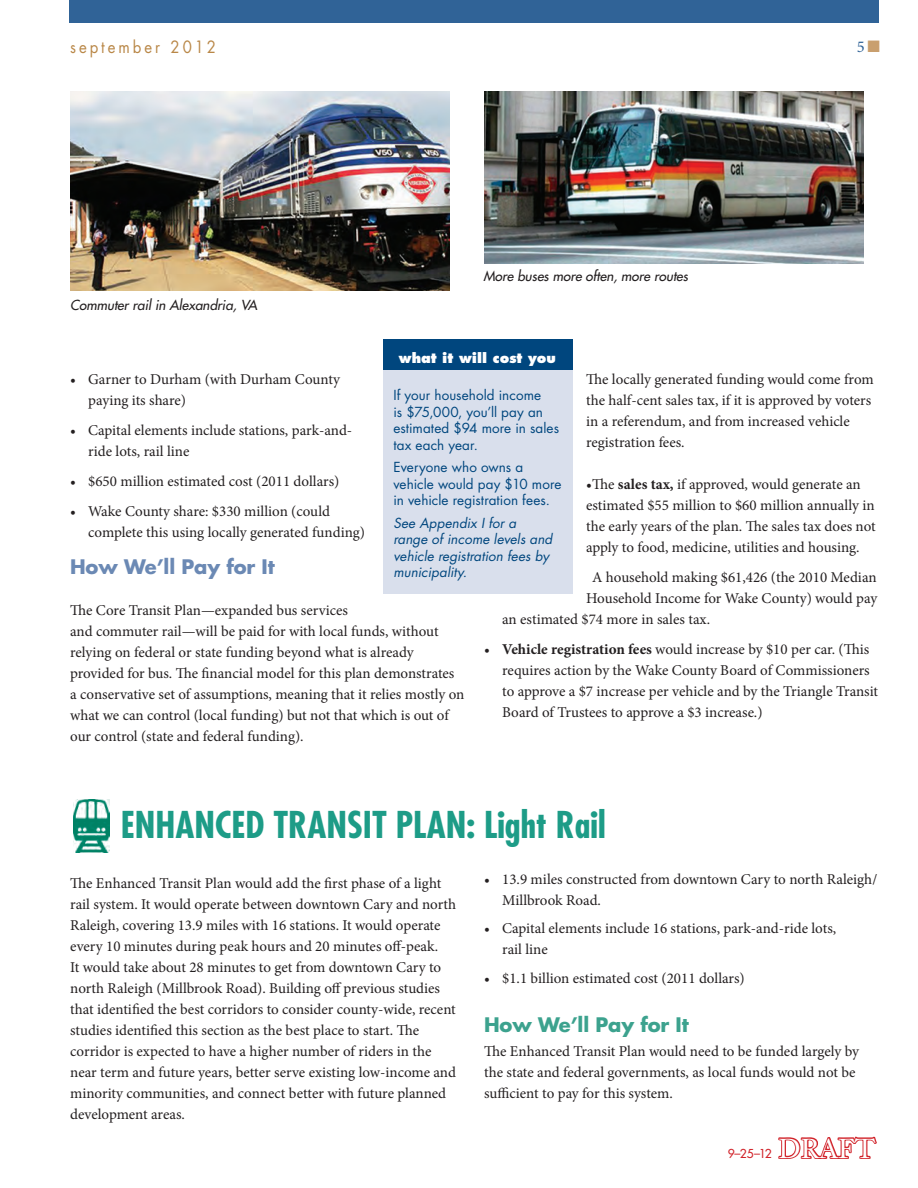
<style>
.page{position:relative;width:918px;height:1188px;background:#fff}
.page>*{position:absolute;margin:0;border:0;box-sizing:border-box;transform-origin:0 0}
.Core_Header{font:700 condensed 36px "Futura";color:#1d9c87}
.t1{font:27px "Janson Text";color:#fff}
.head2{font:700 19.5px "Futura";color:#6b89b4}
.head2_green{font:700 19.5px "Futura";color:#3ca28e}
.t2{font:16.5px "Futura";letter-spacing:.2em;color:#b98747;scale:.9 1}
.t3{font:16.5px "Minion Pro";color:#306397}
.text{font:15px/21px "Minion Pro";color:#231f20}
.bulleted_text{font:15px/21px "Minion Pro";color:#231f20}
.sidebar_tabs_text{font:13.5px/16.5px "Futura";letter-spacing:.005em;color:#00467e}
.sidebar_tabs_text-2{font:italic 13.5px/16.5px "Futura";letter-spacing:.005em;color:#00467e}
.photo_captions{font:italic 13.5px "Futura";color:#231f20}
.white_box_headers{font:800 13.5px "Futura";color:#fff}
.t4{font:12px "Futura";color:#d1232a}
.s1{color:#c99f6e}
.s2{font-weight:700}
</style>
<div class="page">
<div style="left:69px;top:0;width:809px;height:22px;background:#306397"></div>
<svg style="left:778px;top:1136px;width:99px;height:23px"></svg>
<div style="left:383px;top:346px;width:190px;height:248px;background:#d9dfec"></div>
<div style="left:383px;top:339px;width:190px;height:31px;background:#00467e"></div>
<img style="left:73px;top:799px;width:37px;height:54px">
<img style="left:484px;top:91px;width:380px;height:173px">
<img style="left:70px;top:91px;width:380px;height:200px">
<p class="t2" style="left:70px;top:37px;width:164px">september 2012</p>
<p class="t3" style="left:857px;top:36px;width:25px">5 <span class="s1">■</span></p>
<p class="photo_captions" style="left:70px;top:296px;width:189px">Commuter rail in Alexandria, VA</p>
<p class="photo_captions" style="left:483px;top:267px;width:206px">More buses more often, more routes</p>
<p class="white_box_headers" style="left:399px;top:349px;width:159px">what it will cost you</p>
<p class="sidebar_tabs_text" style="left:393px;top:387px;width:167px">If your household income<br>is $75,000, you’ll pay an estimated $94 more in sales tax each year.</p>
<p class="sidebar_tabs_text" style="left:393px;top:459px;width:170px">Everyone who owns a vehicle would pay $10 more in vehicle registration fees.</p>
<p class="sidebar_tabs_text-2" style="left:393px;top:515px;width:160px">See Appendix I for a range of income levels and vehicle registration fees by municipality.</p>
<p class="bulleted_text" style="left:88px;top:369px;width:253px;text-indent:-18px">• Garner to Durham (with Durham County paying its share)</p>
<p class="bulleted_text" style="left:88px;top:420px;width:266px;text-indent:-18px">• Capital elements include stations, park-and&shy;ride lots, rail line</p>
<p class="bulleted_text" style="left:70px;top:471px;width:271px">• $650 million estimated cost (2011 dollars)</p>
<p class="bulleted_text" style="left:88px;top:501px;width:278px;text-indent:-18px">• Wake County share: $330 million (could complete this using locally generated funding)</p>
<p class="head2" style="left:70px;top:554px;width:206px">How We’ll Pay for It</p>
<p class="text" style="left:70px;top:600px;width:396px">The Core Transit Plan—expanded bus services<br>and commuter rail—will be paid for with local funds, without relying on federal or state funding beyond what is already provided for bus. The financial model for this plan demonstrates a conservative set of assumptions, meaning that it relies mostly on what we can control (local funding) but not that which is out of our control (state and federal funding).</p>
<p class="text" style="left:586px;top:369px;width:289px">The locally generated funding would come from the half-cent sales tax, if it is approved by voters in a referendum, and from increased vehicle registration fees.</p>
<p class="bulleted_text" style="left:586px;top:474px;width:291px">• The <span class="s2">sales tax,</span> if approved, would generate an estimated $55 million to $60 million annually in the early years of the plan. The sales tax does not apply to food, medicine, utilities and housing.</p>
<p class="bulleted_text" style="left:592px;top:567px;width:286px">A household making $61,426 (the 2010 Median</p>
<p class="bulleted_text" style="left:586px;top:588px;width:293px">Household Income for Wake County) would pay</p>
<p class="bulleted_text" style="left:502px;top:609px;width:208px">an estimated $74 more in sales tax.</p>
<p class="bulleted_text" style="left:502px;top:639px;width:378px;text-indent:-18px">• <span class="s2">Vehicle registration fees</span> would increase by $10 per car. (This requires action by the Wake County Board of Commissioners to approve a $7 increase per vehicle and by the Triangle Transit Board of Trustees to approve a $3 increase.)</p>
<p class="Core_Header" style="left:121px;top:803px;width:486px">ENHANCED TRANSIT PLAN: Light Rail</p>
<p class="text" style="left:70px;top:873px;width:387px">The Enhanced Transit Plan would add the first phase of a light rail system. It would operate between downtown Cary and north Raleigh, covering 13.9 miles with 16 stations. It would operate every 10 minutes during peak hours and 20 minutes off-peak.<br>It would take about 28 minutes to get from downtown Cary to north Raleigh (Millbrook Road). Building off previous studies that identified the best corridors to consider county-wide, recent studies identified this section as the best place to start. The corridor is expected to have a higher number of riders in the near term and future years, better serve existing low-income and minority communities, and connect better with future planned development areas.</p>
<p class="bulleted_text" style="left:502px;top:869px;width:377px;text-indent:-18px">• 13.9 miles constructed from downtown Cary to north Raleigh/<br>Millbrook Road.</p>
<p class="bulleted_text" style="left:502px;top:918px;width:336px;text-indent:-18px">• Capital elements include 16 stations, park-and-ride lots, rail line</p>
<p class="bulleted_text" style="left:484px;top:968px;width:262px">• $1.1 billion estimated cost (2011 dollars)</p>
<p class="head2_green" style="left:484px;top:1012px;width:206px">How We’ll Pay for It</p>
<p class="text" style="left:484px;top:1041px;width:376px">The Enhanced Transit Plan would need to be funded largely by the state and federal governments, as local funds would not be sufficient to pay for this system.</p>
<p class="t4" style="left:728px;top:1146px;width:46px">9–25–12</p>
<h2 class="t1" style="left:778px;top:1131px;width:99px">DRAFT</h2>
</div>
